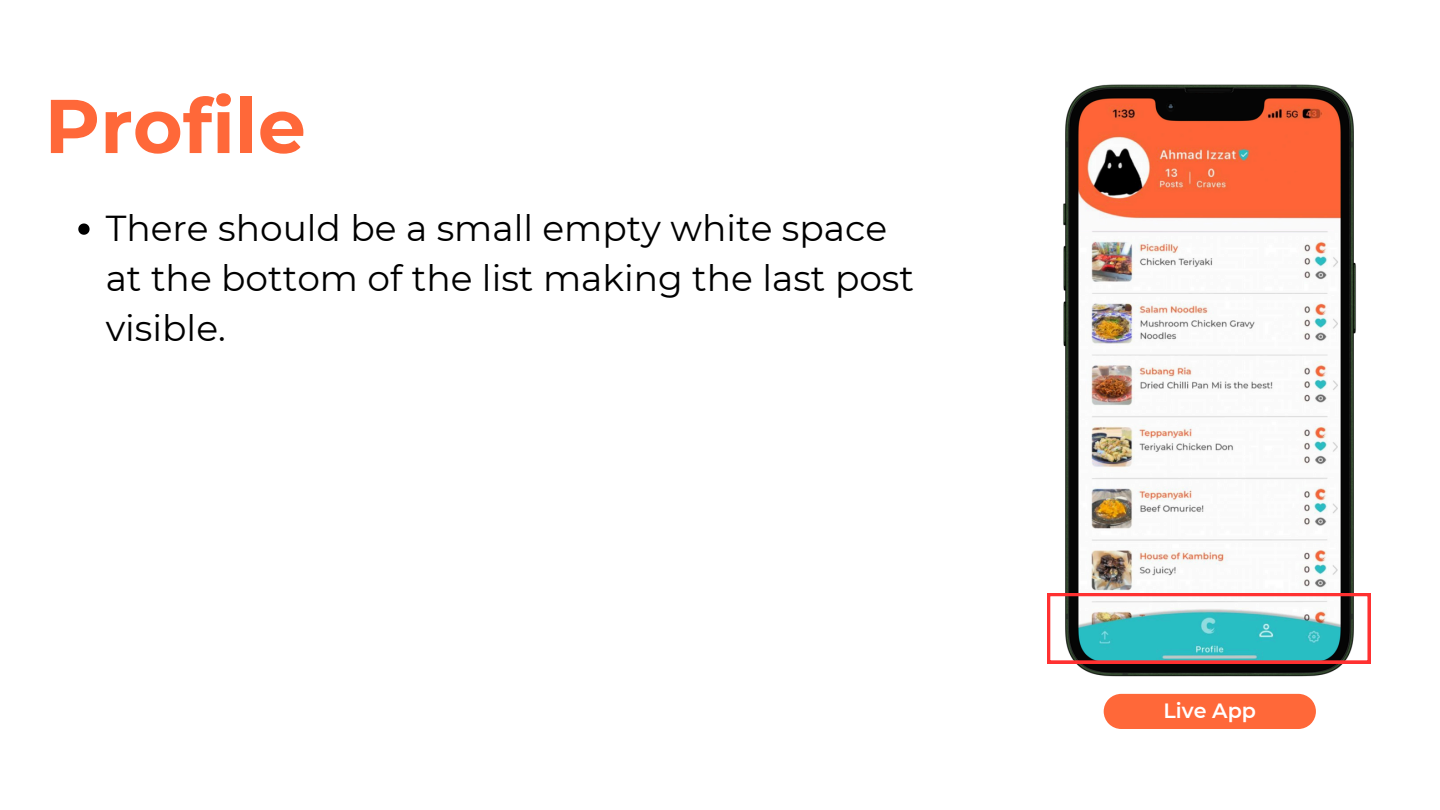
<style>
.page{position:relative;width:1440px;height:810px;background:#fff}
.page>*{position:absolute;margin:0;border:0;box-sizing:border-box;transform-origin:0 0}
.t1{font:700 76px "Montserrat";color:#ff6839}
.t2{font:36px/50.2px "Montserrat";color:#000}
.t3{font:600 20.6px "Montserrat";color:#fff}
</style>
<div class="page">
<div style="left:1104px;top:694px;width:212px;height:35px;background:#ff6839"></div>
<img style="left:1061px;top:84px;width:298px;height:593px">
<svg style="left:1047px;top:593px;width:323px;height:70px"></svg>
<svg style="left:78px;top:224px;width:12px;height:11px"></svg>
<p class="t1" style="left:45px;top:79px;width:263px">Profile</p>
<p class="t2" style="left:106px;top:203px;width:810px">There should be a small empty white space at the bottom of the list making the last post visible.</p>
<h1 class="t3" style="left:1164px;top:699px;width:94px">Live App</h1>
</div>
